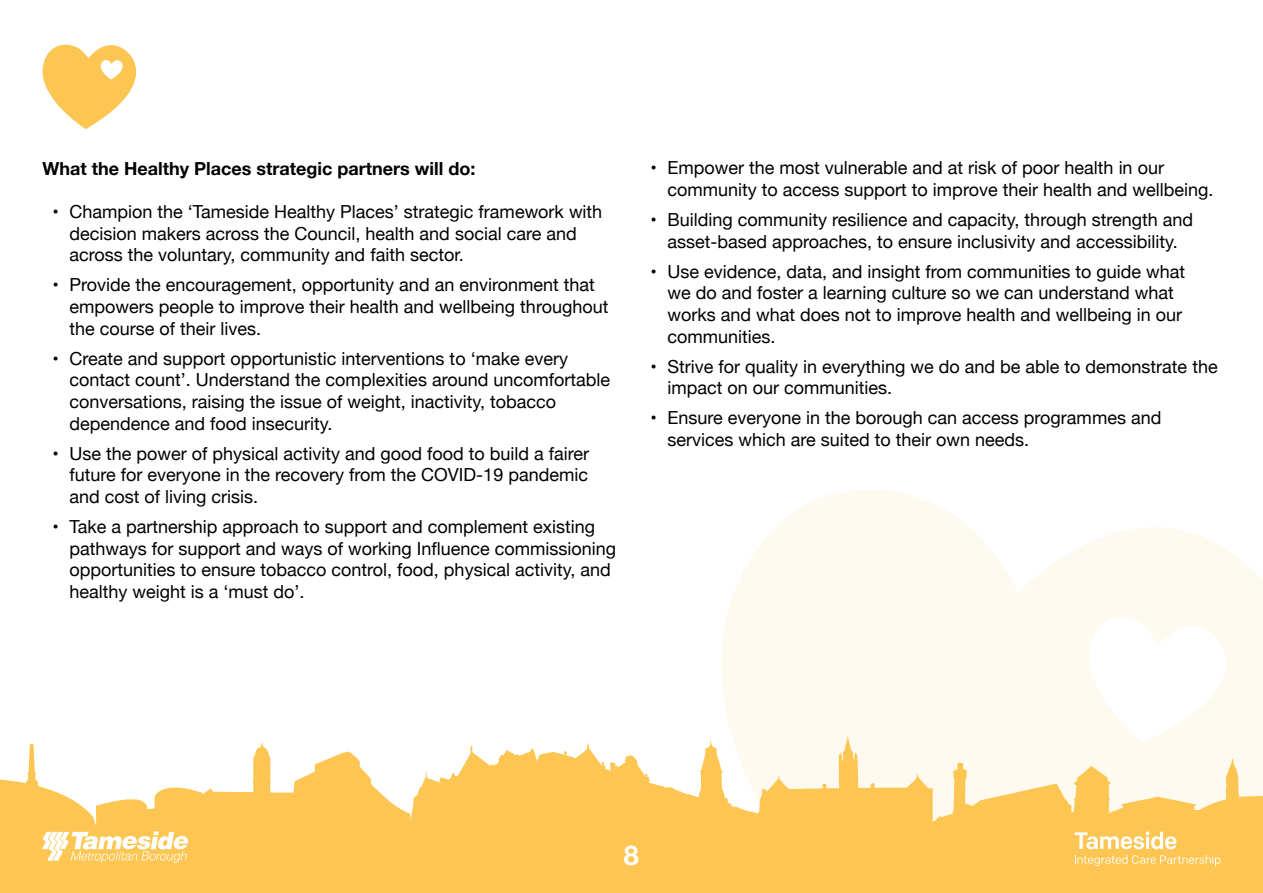
<style>
.page{position:relative;width:1263px;height:893px;background:#fff}
.page>*{position:absolute;margin:0;border:0;box-sizing:border-box;transform-origin:0 0}
.t1{font:700 27px "Helvetica Neue";color:#fff}
.t2{font:18px/21.6px "Helvetica Neue";color:#000}
.t3{font:700 18px "Helvetica Neue";color:#000}
</style>
<div class="page">
<svg style="left:721px;top:489px;width:542px;height:247px;fill:#fffaf0"></svg>
<svg style="left:0;top:736px;width:1263px;height:157px;fill:#fdc652"></svg>
<svg style="left:1075px;top:855px;width:145px;height:11px;background:#fdd174"></svg>
<svg style="left:1075px;top:831px;width:101px;height:18px"></svg>
<svg style="left:42px;top:831px;width:147px;height:32px"></svg>
<svg style="left:42px;top:44px;width:95px;height:85px"></svg>
<p class="t3" style="left:43px;top:154px;width:434px">What the Healthy Places strategic partners will do:</p>
<p class="t2" style="left:70px;top:202px;width:534px;text-indent:-17px">• Champion the ‘Tameside Healthy Places’ strategic framework with decision makers across the Council, health and social care and across the voluntary, community and faith sector.</p>
<p class="t2" style="left:70px;top:275px;width:540px;text-indent:-17px">• Provide the encouragement, opportunity and an environment that empowers people to improve their health and wellbeing throughout the course of their lives.</p>
<p class="t2" style="left:70px;top:349px;width:542px;text-indent:-17px">• Create and support opportunistic interventions to ‘make every contact count’. Understand the complexities around uncomfortable conversations, raising the issue of weight, inactivity, tobacco dependence and food insecurity.</p>
<p class="t2" style="left:70px;top:443px;width:521px;text-align:justify;text-indent:-17px">• Use the power of physical activity and good food to build a fairer future for everyone in the recovery from the COVID-19 pandemic and cost of living crisis.</p>
<p class="t2" style="left:70px;top:517px;width:548px;text-indent:-17px">• Take a partnership approach to support and complement existing pathways for support and ways of working Influence commissioning opportunities to ensure tobacco control, food, physical activity, and healthy weight is a ‘must do’.</p>
<p class="t2" style="left:667px;top:158px;width:547px;text-indent:-17px">• Empower the most vulnerable and at risk of poor health in our community to access support to improve their health and wellbeing.</p>
<p class="t2" style="left:650px;top:210px;width:544px;text-align:center">• Building community resilience and capacity, through strength and asset-based approaches, to ensure inclusivity and accessibility.</p>
<p class="t2" style="left:667px;top:262px;width:519px;text-indent:-17px">• Use evidence, data, and insight from communities to guide what we do and foster a learning culture so we can understand what works and what does not to improve health and wellbeing in our communities.</p>
<p class="t2" style="left:667px;top:357px;width:552px;text-indent:-17px">• Strive for quality in everything we do and be able to demonstrate the impact on our communities.</p>
<p class="t2" style="left:667px;top:408px;width:495px;text-indent:-17px">• Ensure everyone in the borough can access programmes and services which are suited to their own needs.</p>
<h1 class="t1" style="left:624px;top:834px;width:17px">8</h1>
</div>
